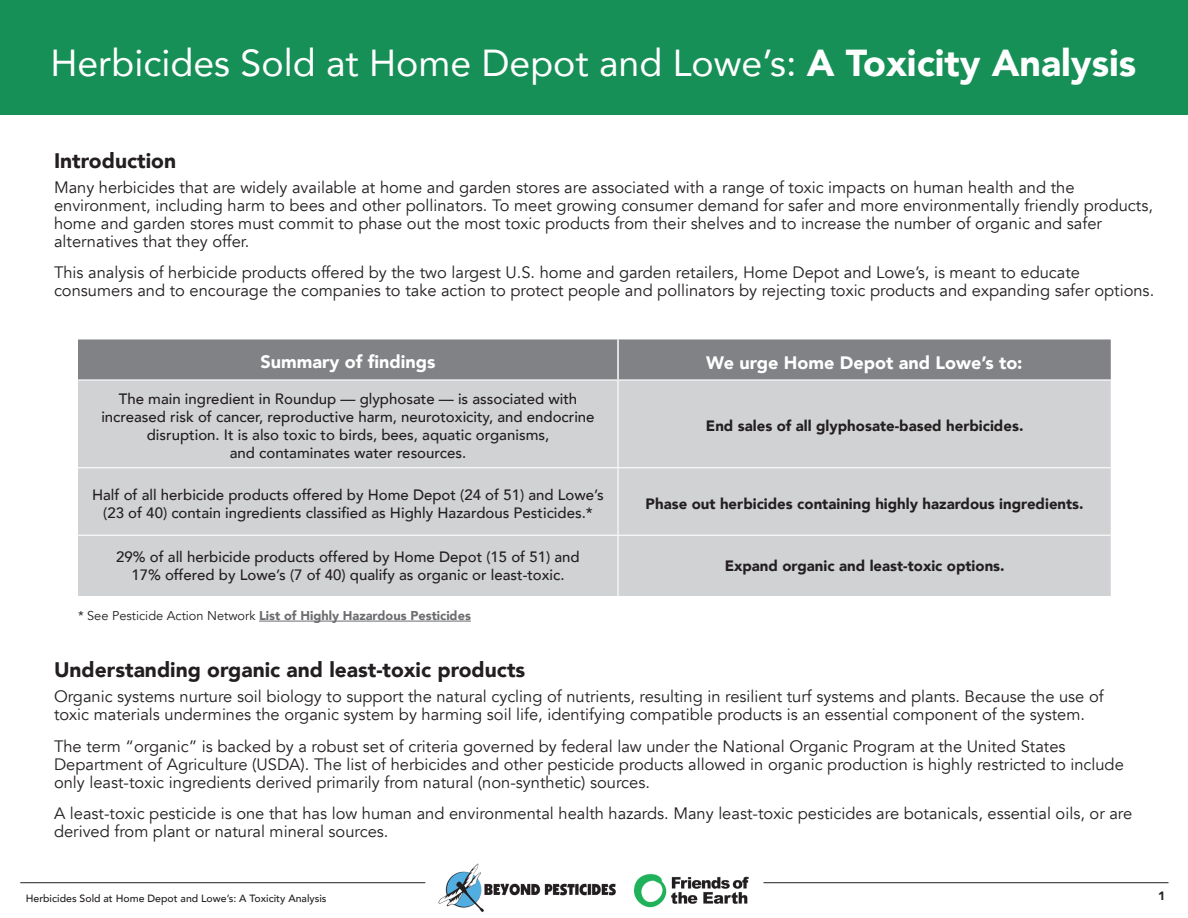
<style>
.page{position:relative;width:1188px;height:918px;background:#fff}
.page>*{position:absolute;margin:0;border:0;box-sizing:border-box;transform-origin:0 0}
.t1{font:37.5px "Avenir";color:#fff}
.t2{font:900 21px "Avenir";color:#231f20}
.t3{font:900 18px "Avenir";color:#fff}
.body_text{font:16.5px/18px "Avenir";color:#231f20}
.t4{font:500 15px/18px "Avenir";color:#231f20;text-align:center}
.t5{font:900 15px "Avenir";color:#231f20}
.t6{font:900 12.75px "Avenir";color:#6c6d70}
.t7{font:900 12px "Avenir";color:#231f20}
.t8{font:500 10.5px "Avenir";color:#231f20}
.s1{font-weight:900}
.s2{font-weight:400;color:#231f20}
</style>
<div class="page">
<hr style="left:20px;top:882px;width:405px;height:1px;background:#231f20">
<hr style="left:764px;top:882px;width:404px;height:1px;background:#231f20">
<img style="left:633px;top:874px;width:116px;height:34px">
<img style="left:438px;top:863px;width:178px;height:50px">
<div style="left:78px;top:339px;width:1033px;height:40px;background:#808285"></div>
<div style="left:78px;top:381px;width:1033px;height:215px;background:#d1d2d4"></div>
<hr style="left:617px;top:381px;width:2px;height:86px;background:#fff">
<hr style="left:78px;top:467px;width:540px;height:1px;background:#fff">
<hr style="left:618px;top:467px;width:493px;height:1px;background:#fff">
<hr style="left:617px;top:468px;width:2px;height:67px;background:#fff">
<hr style="left:78px;top:535px;width:540px;height:1px;background:#fff">
<hr style="left:618px;top:535px;width:493px;height:1px;background:#fff">
<hr style="left:617px;top:536px;width:2px;height:60px;background:#fff">
<hr style="left:617px;top:339px;width:2px;height:40px;background:#fff">
<hr style="left:259px;top:621px;width:212px;height:1px;background:#6c6d70">
<div style="left:0;top:0;width:1187px;height:115px;background:#179057"></div>
<p class="t1" style="left:50px;top:33px;width:1087px">Herbicides Sold at Home Depot and Lowe’s: <span class="s1">A Toxicity Analysis</span></p>
<p class="t2" style="left:54px;top:143px;width:124px">Introduction</p>
<p class="body_text" style="left:54px;top:179px;width:1101px">Many herbicides that are widely available at home and garden stores are associated with a range of toxic impacts on human health and the environment, including harm to bees and other pollinators. To meet growing consumer demand for safer and more environmentally friendly products, home and garden stores must commit to phase out the most toxic products from their shelves and to increase the number of organic and safer alternatives that they offer.</p>
<p class="body_text" style="left:54px;top:264px;width:1102px">This analysis of herbicide products offered by the two largest U.S. home and garden retailers, Home Depot and Lowe’s, is meant to educate consumers and to encourage the companies to take action to protect people and pollinators by rejecting toxic products and expanding safer options.</p>
<p class="t3" style="left:261px;top:347px;width:176px">Summary of findings</p>
<p class="t3" style="left:706px;top:347px;width:318px">We urge Home Depot and Lowe’s to:</p>
<p class="t4" style="left:101px;top:389px;width:495px">The main ingredient in Roundup — glyphosate — is associated with increased risk of cancer, reproductive harm, neurotoxicity, and endocrine disruption. It is also toxic to birds, bees, aquatic organisms,<br>and contaminates water resources.</p>
<p class="t5" style="left:706px;top:413px;width:319px">End sales of all glyphosate-based herbicides.</p>
<p class="t4" style="left:92px;top:485px;width:513px">Half of all herbicide products offered by Home Depot (24 of 51) and Lowe’s (23 of 40) contain ingredients classified as Highly Hazardous Pesticides.*</p>
<p class="t5" style="left:646px;top:491px;width:440px">Phase out herbicides containing highly hazardous ingredients.</p>
<p class="t4" style="left:116px;top:547px;width:465px">29% of all herbicide products offered by Home Depot (15 of 51) and<br>17% offered by Lowe’s (7 of 40) qualify as organic or least-toxic.</p>
<p class="t5" style="left:725px;top:553px;width:281px">Expand organic and least-toxic options.</p>
<p class="t6" style="left:78px;top:604px;width:394px"><span class="s2">* See Pesticide Action Network</span> List of Highly Hazardous Pesticides</p>
<p class="t2" style="left:54px;top:652px;width:473px">Understanding organic and least-toxic products</p>
<p class="body_text" style="left:54px;top:688px;width:1051px">Organic systems nurture soil biology to support the natural cycling of nutrients, resulting in resilient turf systems and plants. Because the use of toxic materials undermines the organic system by harming soil life, identifying compatible products is an essential component of the system.</p>
<p class="body_text" style="left:54px;top:737px;width:1071px">The term “organic” is backed by a robust set of criteria governed by federal law under the National Organic Program at the United States<br>Department of Agriculture (USDA). The list of herbicides and other pesticide products allowed in organic production is highly restricted to include only least-toxic ingredients derived primarily from natural (non-synthetic) sources.</p>
<p class="body_text" style="left:54px;top:805px;width:1080px">A least-toxic pesticide is one that has low human and environmental health hazards. Many least-toxic pesticides are botanicals, essential oils, or are derived from plant or natural mineral sources.</p>
<p class="t8" style="left:26px;top:889px;width:302px">Herbicides Sold at Home Depot and Lowe’s: A Toxicity Analysis</p>
<p class="t7" style="left:1158px;top:886px;width:9px">1</p>
</div>
